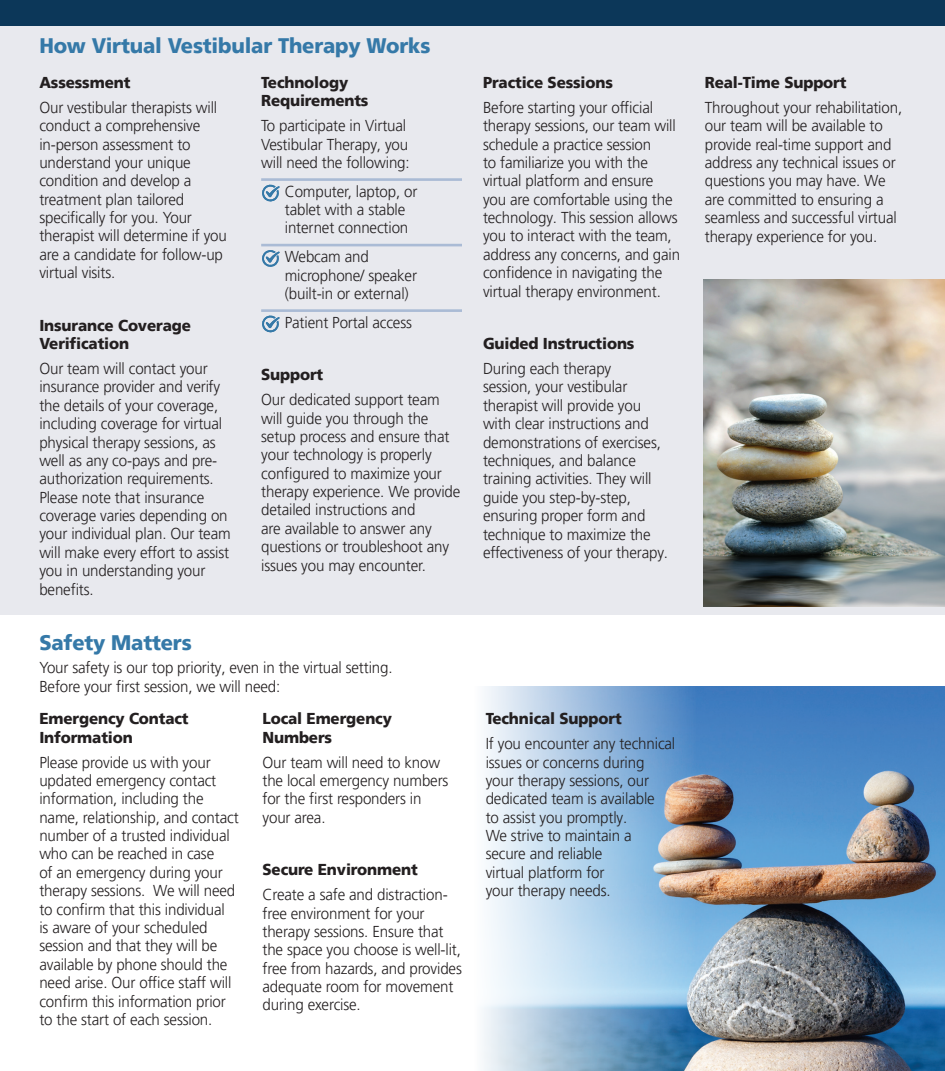
<style>
.page{position:relative;width:945px;height:1071px;background:#fff}
.page>*{position:absolute;margin:0;border:0;box-sizing:border-box;transform-origin:0 0}
.t1{font:900 21px "Frutiger LT Pro";letter-spacing:-.01em;color:#3579a8;scale:.96 1}
.t2{font:300 15.75px/18.4px "Frutiger LT Pro";letter-spacing:-.01em;color:#231f20;scale:.96 1}
.t3{font:900 15.75px/18.4px "Frutiger LT Pro";letter-spacing:-.01em;color:#231f20;scale:.96 1}
</style>
<div class="page">
<img style="left:696px;top:687px;width:249px;height:384px">
<div style="left:0;top:16px;width:945px;height:599px;background:#e8e9ee"></div>
<div style="left:0;top:0;width:472px;height:25px;background:#0c3759"></div>
<div style="left:472px;top:0;width:473px;height:25px;background:#0c3759"></div>
<hr style="left:261px;top:178px;width:201px;height:3px;background:#aabbd5">
<hr style="left:261px;top:244px;width:201px;height:2px;background:#aabbd5">
<hr style="left:261px;top:309px;width:201px;height:3px;background:#aabbd5">
<img style="left:703px;top:280px;width:242px;height:326px">
<svg style="left:483px;top:686px;width:213px;height:385px;background:#acc8e0"></svg>
<svg style="left:262px;top:184px;width:18px;height:18px"></svg>
<svg style="left:262px;top:250px;width:18px;height:17px"></svg>
<svg style="left:262px;top:315px;width:18px;height:18px"></svg>
<h1 class="t1" style="left:39px;top:33px;width:409px">How Virtual Vestibular Therapy Works</h1>
<p class="t3" style="left:39px;top:73px;width:96px">Assessment</p>
<p class="t2" style="left:39px;top:98px;width:197px">Our vestibular therapists will conduct a comprehensive in-person assessment to understand your unique condition and develop a treatment plan tailored specifically for you. Your therapist will determine if you are a candidate for follow-up virtual visits.</p>
<p class="t3" style="left:39px;top:316px;width:159px">Insurance Coverage<br>Verification</p>
<p class="t2" style="left:39px;top:360px;width:201px">Our team will contact your insurance provider and verify the details of your coverage, including coverage for virtual physical therapy sessions, as well as any co-pays and pre&shy;authorization requirements.<br>Please note that insurance coverage varies depending on your individual plan. Our team will make every effort to assist you in understanding your benefits.</p>
<p class="t3" style="left:261px;top:73px;width:113px">Technology<br>Requirements</p>
<p class="t2" style="left:261px;top:117px;width:156px">To participate in Virtual<br>Vestibular Therapy, you will need the following:</p>
<p class="t2" style="left:285px;top:182px;width:140px">Computer, laptop, or tablet with a stable internet connection</p>
<p class="t2" style="left:285px;top:248px;width:139px">Webcam and microphone/ speaker (built-in or external)</p>
<p class="t2" style="left:285px;top:313px;width:134px">Patient Portal access</p>
<p class="t3" style="left:261px;top:365px;width:66px">Support</p>
<p class="t2" style="left:261px;top:391px;width:209px">Our dedicated support team will guide you through the setup process and ensure that your technology is properly configured to maximize your therapy experience. We provide detailed instructions and<br>are available to answer any questions or troubleshoot any issues you may encounter.</p>
<h1 class="t1" style="left:39px;top:629px;width:160px">Safety Matters</h1>
<p class="t2" style="left:39px;top:659px;width:369px">Your safety is our top priority, even in the virtual setting.<br>Before your first session, we will need:</p>
<p class="t3" style="left:39px;top:709px;width:157px">Emergency Contact<br>Information</p>
<p class="t2" style="left:39px;top:753px;width:209px">Please provide us with your updated emergency contact information, including the name, relationship, and contact number of a trusted individual who can be reached in case<br>of an emergency during your therapy sessions. We will need to confirm that this individual<br>is aware of your scheduled session and that they will be available by phone should the need arise. Our office staff will confirm this information prior to the start of each session.</p>
<p class="t3" style="left:263px;top:710px;width:136px">Local Emergency<br>Numbers</p>
<p class="t2" style="left:263px;top:753px;width:195px">Our team will need to know the local emergency numbers for the first responders in your area.</p>
<p class="t3" style="left:263px;top:860px;width:163px">Secure Environment</p>
<p class="t2" style="left:263px;top:886px;width:209px">Create a safe and distraction&shy;free environment for your therapy sessions. Ensure that the space you choose is well-lit, free from hazards, and provides adequate room for movement during exercise.</p>
<p class="t3" style="left:483px;top:73px;width:137px">Practice Sessions</p>
<p class="t2" style="left:483px;top:98px;width:207px">Before starting your official therapy sessions, our team will schedule a practice session<br>to familiarize you with the virtual platform and ensure you are comfortable using the technology. This session allows you to interact with the team, address any concerns, and gain confidence in navigating the virtual therapy environment.</p>
<p class="t3" style="left:483px;top:334px;width:159px">Guided Instructions</p>
<p class="t2" style="left:483px;top:360px;width:194px">During each therapy<br>session, your vestibular therapist will provide you with clear instructions and demonstrations of exercises, techniques, and balance training activities. They will guide you step-by-step, ensuring proper form and technique to maximize the effectiveness of your therapy.</p>
<p class="t3" style="left:486px;top:710px;width:143px">Technical Support</p>
<p class="t2" style="left:486px;top:735px;width:199px">If you encounter any technical issues or concerns during your therapy sessions, our dedicated team is available<br>to assist you promptly.<br>We strive to maintain a secure and reliable<br>virtual platform for<br>your therapy needs.</p>
<p class="t3" style="left:705px;top:73px;width:149px">Real-Time Support</p>
<p class="t2" style="left:705px;top:98px;width:207px">Throughout your rehabilitation, our team will be available to provide real-time support and address any technical issues or questions you may have. We are committed to ensuring a seamless and successful virtual therapy experience for you.</p>
</div>
